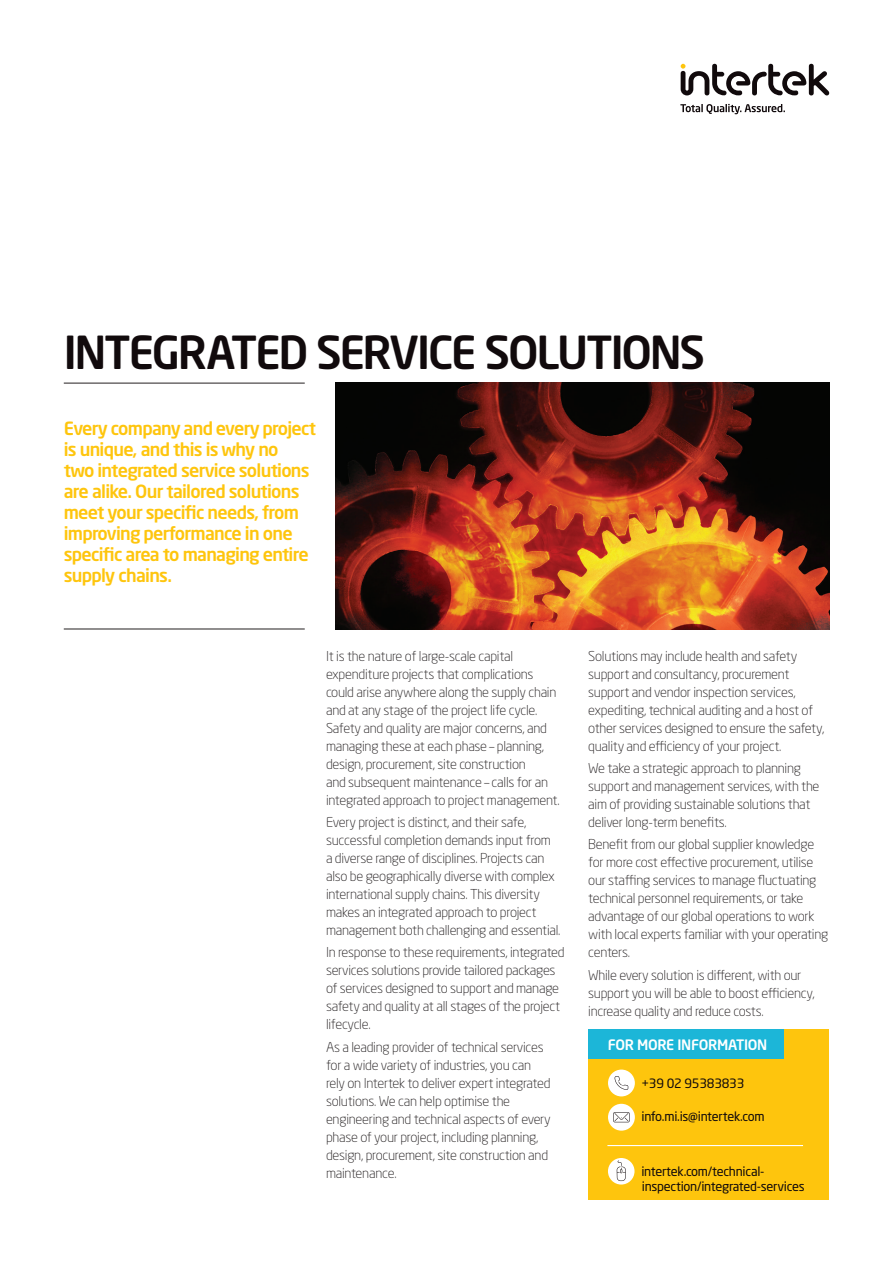
<style>
.page{position:relative;width:893px;height:1263px;background:#fff}
.page>*{position:absolute;margin:0;border:0;box-sizing:border-box;transform-origin:0 0}
.t1{font:500 45px "Neo Sans Std";letter-spacing:-.05em;color:#110a0c}
.t2{font:500 18px/21px "Neo Sans Std";letter-spacing:-.04em;color:#fec50d}
.t3{font:500 14.25px "Neo Sans Std";letter-spacing:-.02em;color:#fff}
.t4{font:300 13.5px/18px "Neo Sans Std";letter-spacing:-.02em;color:#231f20}
.t5{font:12.75px/15px "Neo Sans Std";letter-spacing:-.02em;color:#110a0c}
</style>
<div class="page">
<div style="left:588px;top:1029px;width:241px;height:170px;background:#fec50d"></div>
<div style="left:588px;top:1029px;width:196px;height:30px;background:#1cb6d8"></div>
<div style="left:608px;top:1069px;width:27px;height:27px;background:#fff;border-radius:50%"></div>
<svg style="left:614px;top:1076px;width:14px;height:14px"></svg>
<div style="left:608px;top:1104px;width:27px;height:27px;background:#fff;border-radius:50%"></div>
<svg style="left:613px;top:1112px;width:16px;height:10px"></svg>
<div style="left:608px;top:1158px;width:26px;height:26px;background:#fff;border-radius:50%"></div>
<svg style="left:617px;top:1160px;width:9px;height:21px"></svg>
<hr style="left:607px;top:1145px;width:196px;height:1px;background:#fff">
<svg style="left:680px;top:104px;width:105px;height:10px"></svg>
<svg style="left:681px;top:64px;width:148px;height:31px"></svg>
<hr style="left:64px;top:629px;width:241px;height:1px;background:#231f20">
<hr style="left:64px;top:383px;width:241px;height:1px;background:#231f20">
<img style="left:335px;top:383px;width:494px;height:246px">
<h1 class="t1" style="left:64px;top:324px;width:643px">INTEGRATED SERVICE SOLUTIONS</h1>
<p class="t2" style="left:64px;top:417px;width:254px">Every company and every project is unique, and this is why no<br>two integrated service solutions are alike. Our tailored solutions meet your specific needs, from improving performance in one specific area to managing entire supply chains.</p>
<p class="t4" style="left:326px;top:647px;width:235px">It is the nature of large-scale capital expenditure projects that complications could arise anywhere along the supply chain and at any stage of the project life cycle.<br>Safety and quality are major concerns, and managing these at each phase – planning, design, procurement, site construction<br>and subsequent maintenance – calls for an integrated approach to project management.</p>
<p class="t4" style="left:326px;top:813px;width:236px">Every project is distinct, and their safe, successful completion demands input from a diverse range of disciplines. Projects can also be geographically diverse with complex international supply chains. This diversity makes an integrated approach to project management both challenging and essential.</p>
<p class="t4" style="left:326px;top:943px;width:240px">In response to these requirements, integrated services solutions provide tailored packages of services designed to support and manage safety and quality at all stages of the project lifecycle.</p>
<p class="t4" style="left:326px;top:1038px;width:226px">As a leading provider of technical services for a wide variety of industries, you can rely on Intertek to deliver expert integrated solutions. We can help optimise the engineering and technical aspects of every phase of your project, including planning, design, procurement, site construction and maintenance.</p>
<p class="t4" style="left:588px;top:647px;width:238px">Solutions may include health and safety support and consultancy, procurement support and vendor inspection services, expediting, technical auditing and a host of other services designed to ensure the safety, quality and efficiency of your project.</p>
<p class="t4" style="left:588px;top:759px;width:233px">We take a strategic approach to planning support and management services, with the aim of providing sustainable solutions that deliver long-term benefits.</p>
<p class="t4" style="left:588px;top:835px;width:242px">Benefit from our global supplier knowledge for more cost effective procurement, utilise our staffing services to manage fluctuating technical personnel requirements, or take advantage of our global operations to work with local experts familiar with your operating centers.</p>
<p class="t4" style="left:588px;top:965px;width:228px">While every solution is different, with our support you will be able to boost efficiency, increase quality and reduce costs.</p>
<p class="t3" style="left:608px;top:1036px;width:161px">FOR MORE INFORMATION</p>
<p class="t5" style="left:641px;top:1076px;width:105px">+39 02 95383833</p>
<p class="t5" style="left:641px;top:1108px;width:125px">info.mi.is@intertek.com</p>
<p class="t5" style="left:641px;top:1164px;width:165px">intertek.com/technical&shy;inspection/integrated-services</p>
</div>
